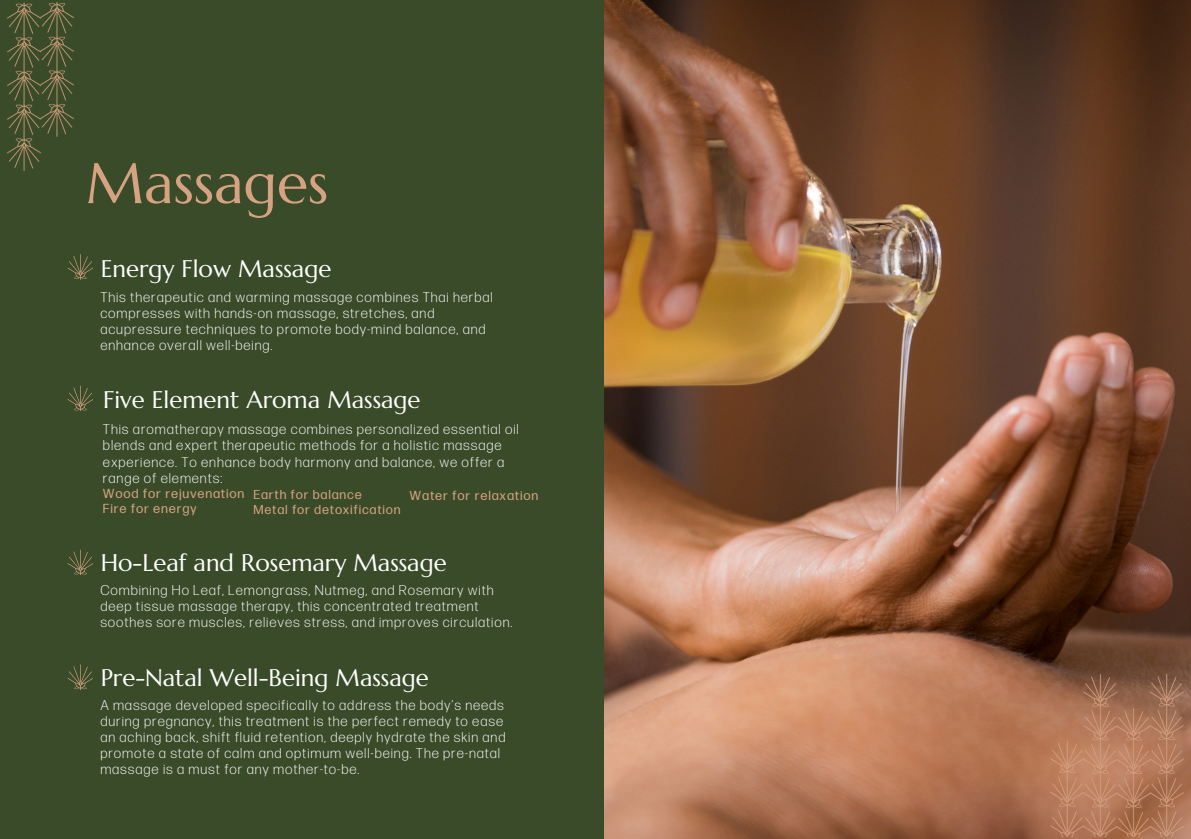
<style>
.page{position:relative;width:1191px;height:839px;background:#fff}
.page>*{position:absolute;margin:0;border:0;box-sizing:border-box;transform-origin:0 0}
.t1{font:57.2px "Marcellus";color:#d6a382}
.t2{font:24px "Marcellus";color:#fff}
.t3{font:300 14px/16px "Forma DJR Banner";letter-spacing:.11em;color:#fff}
.t4{font:13px "Forma DJR Banner";letter-spacing:.11em;color:#d6a382}
.t5{font:12.8px "Forma DJR Banner";letter-spacing:.11em;color:#d6a382}
</style>
<div class="page">
<div style="left:0;top:0;width:1191px;height:838px;background:#394b29"></div>
<img style="left:605px;top:0;width:586px;height:838px">
<img style="left:7px;top:2px;width:67px;height:169px">
<img style="left:1046px;top:669px;width:142px;height:169px">
<svg style="left:67px;top:549px;width:26px;height:26px"></svg>
<svg style="left:67px;top:254px;width:26px;height:26px"></svg>
<svg style="left:67px;top:664px;width:26px;height:26px"></svg>
<svg style="left:67px;top:385px;width:26px;height:26px"></svg>
<p class="t1" style="left:86px;top:147px;width:244px">Massages</p>
<h2 class="t2" style="left:101px;top:253px;width:232px">Energy Flow Massage</h2>
<p class="t3" style="left:101px;top:290px;width:393px">This therapeutic and warming massage combines Thai herbal compresses with hands-on massage, stretches, and acupressure techniques to promote body-mind balance, and enhance overall well-being.</p>
<p class="t2" style="left:103px;top:384px;width:319px">Five Element Aroma Massage</p>
<p class="t3" style="left:103px;top:421px;width:417px">This aromatherapy massage combines personalized essential oil blends and expert therapeutic methods for a holistic massage experience. To enhance body harmony and balance, we offer a range of elements:</p>
<p class="t4" style="left:103px;top:486px;width:142px">Wood for rejuvenation</p>
<p class="t4" style="left:103px;top:501px;width:95px">Fire for energy</p>
<h2 class="t5" style="left:254px;top:487px;width:109px">Earth for balance</h2>
<p class="t5" style="left:254px;top:502px;width:148px">Metal for detoxification</p>
<h2 class="t4" style="left:410px;top:488px;width:130px">Water for relaxation</h2>
<h2 class="t2" style="left:101px;top:547px;width:347px">Ho-Leaf and Rosemary Massage</h2>
<h1 class="t3" style="left:101px;top:583px;width:413px">Combining Ho Leaf, Lemongrass, Nutmeg, and Rosemary with deep tissue massage therapy, this concentrated treatment soothes sore muscles, relieves stress, and improves circulation.</h1>
<p class="t2" style="left:101px;top:662px;width:330px">Pre-Natal Well-Being Massage</p>
<p class="t3" style="left:101px;top:697px;width:406px">A massage developed specifically to address the body’s needs during pregnancy, this treatment is the perfect remedy to ease an aching back, shift fluid retention, deeply hydrate the skin and promote a state of calm and optimum well-being. The pre-natal massage is a must for any mother-to-be.</p>
</div>
